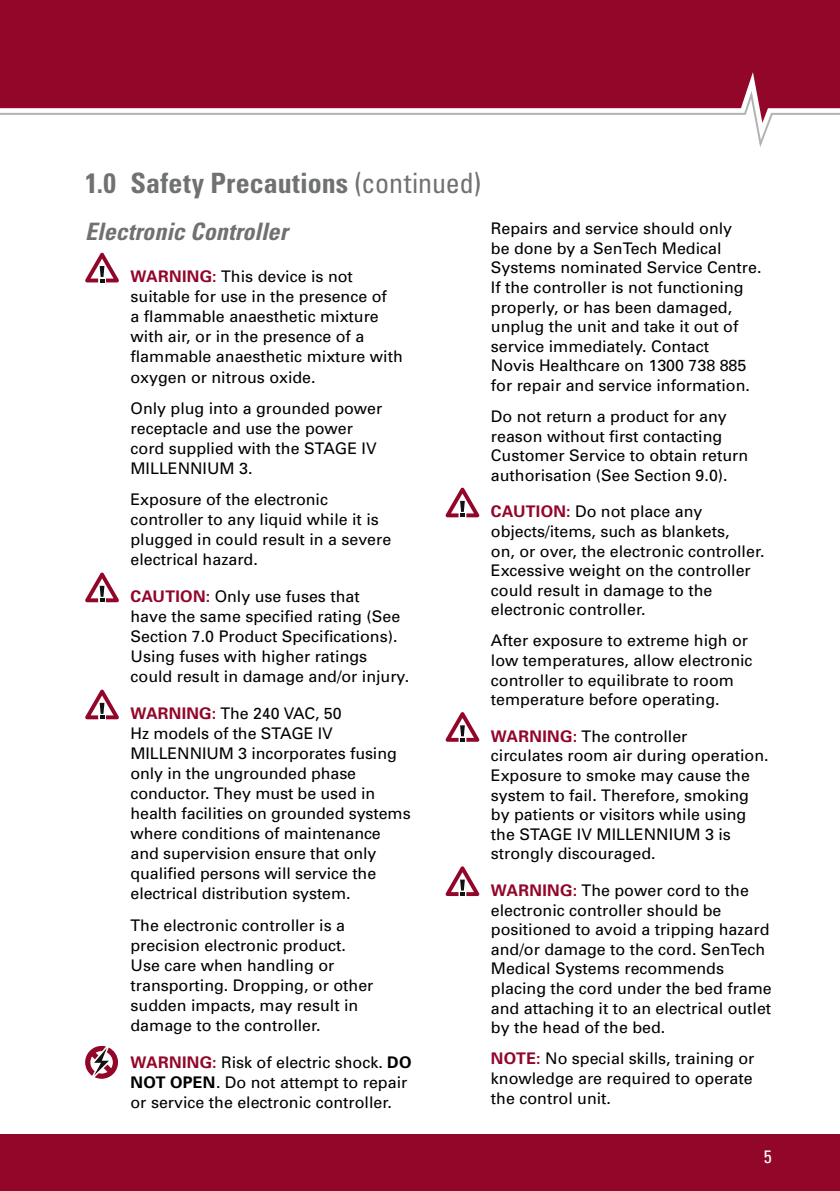
<style>
.page{position:relative;width:840px;height:1191px;background:#fff}
.page>*{position:absolute;margin:0;border:0;box-sizing:border-box;transform-origin:0 0}
.t1{font:700 condensed 28px "Univers";letter-spacing:.005em;color:#707172}
.t2{font:italic 700 condensed 24px "Univers";color:#707172}
.t3{font:condensed 18px "Univers";color:#fff}
.t4{font:16px/19.6px "Univers";color:#000}
.s1{font-weight:400}
.s2{font-weight:700;color:#92062a}
.s3{font-weight:700}
</style>
<div class="page">
<div style="left:0;top:1134px;width:839px;height:57px;background:#92062a"></div>
<svg style="left:0;top:0;width:839px;height:123px;background:#9e2342"></svg>
<svg style="left:85px;top:253px;width:34px;height:29px"></svg>
<svg style="left:85px;top:572px;width:34px;height:30px"></svg>
<svg style="left:85px;top:689px;width:34px;height:30px"></svg>
<svg style="left:85px;top:1046px;width:33px;height:32px"></svg>
<svg style="left:445px;top:487px;width:34px;height:30px"></svg>
<svg style="left:445px;top:712px;width:34px;height:30px"></svg>
<svg style="left:445px;top:866px;width:34px;height:30px"></svg>
<h1 class="t1" style="left:85px;top:166px;width:397px">1.0 Safety Precautions <span class="s1">(continued)</span></h1>
<h2 class="t2" style="left:85px;top:216px;width:204px">Electronic Controller</h2>
<p class="t4" style="left:130px;top:266px;width:274px"><span class="s2">WARNING:</span> This device is not suitable for use in the presence of<br>a flammable anaesthetic mixture with air, or in the presence of a flammable anaesthetic mixture with oxygen or nitrous oxide.</p>
<p class="t4" style="left:130px;top:398px;width:253px">Only plug into a grounded power receptacle and use the power cord supplied with the STAGE IV<br>MILLENNIUM 3.</p>
<p class="t4" style="left:130px;top:489px;width:262px">Exposure of the electronic controller to any liquid while it is plugged in could result in a severe electrical hazard.</p>
<p class="t4" style="left:130px;top:586px;width:280px"><span class="s2">CAUTION:</span> Only use fuses that<br>have the same specified rating (See Section 7.0 Product Specifications).<br>Using fuses with higher ratings could result in damage and/or injury.</p>
<p class="t4" style="left:130px;top:703px;width:281px"><span class="s2">WARNING:</span> The 240 VAC, 50<br>Hz models of the STAGE IV<br>MILLENNIUM 3 incorporates fusing only in the ungrounded phase conductor. They must be used in health facilities on grounded systems where conditions of maintenance and supervision ensure that only qualified persons will service the electrical distribution system.</p>
<p class="t4" style="left:130px;top:914px;width:244px">The electronic controller is a precision electronic product.<br>Use care when handling or transporting. Dropping, or other sudden impacts, may result in damage to the controller.</p>
<p class="t4" style="left:130px;top:1051px;width:282px"><span class="s2">WARNING:</span> Risk of electric shock. <span class="s3">DO<br>NOT OPEN</span>. Do not attempt to repair or service the electronic controller.</p>
<p class="t4" style="left:490px;top:218px;width:272px">Repairs and service should only<br>be done by a SenTech Medical<br>Systems nominated Service Centre.<br>If the controller is not functioning properly, or has been damaged, unplug the unit and take it out of service immediately. Contact<br>Novis Healthcare on 1300 738 885 for repair and service information.</p>
<p class="t4" style="left:490px;top:406px;width:258px">Do not return a product for any reason without first contacting<br>Customer Service to obtain return authorisation (See Section 9.0).</p>
<p class="t4" style="left:490px;top:501px;width:275px"><span class="s2">CAUTION:</span> Do not place any objects/items, such as blankets,<br>on, or over, the electronic controller.<br>Excessive weight on the controller could result in damage to the electronic controller.</p>
<p class="t4" style="left:490px;top:630px;width:263px">After exposure to extreme high or low temperatures, allow electronic controller to equilibrate to room temperature before operating.</p>
<p class="t4" style="left:490px;top:726px;width:279px"><span class="s2">WARNING:</span> The controller<br>circulates room air during operation.<br>Exposure to smoke may cause the system to fail. Therefore, smoking by patients or visitors while using the STAGE IV MILLENNIUM 3 is strongly discouraged.</p>
<p class="t4" style="left:490px;top:880px;width:282px"><span class="s2">WARNING:</span> The power cord to the electronic controller should be positioned to avoid a tripping hazard and/or damage to the cord. SenTech<br>Medical Systems recommends placing the cord under the bed frame and attaching it to an electrical outlet by the head of the bed.</p>
<p class="t4" style="left:490px;top:1048px;width:265px;text-align:justify"><span class="s2">NOTE:</span> No special skills, training or knowledge are required to operate the control unit.</p>
<p class="t3" style="left:763px;top:1144px;width:9px">5</p>
</div>
